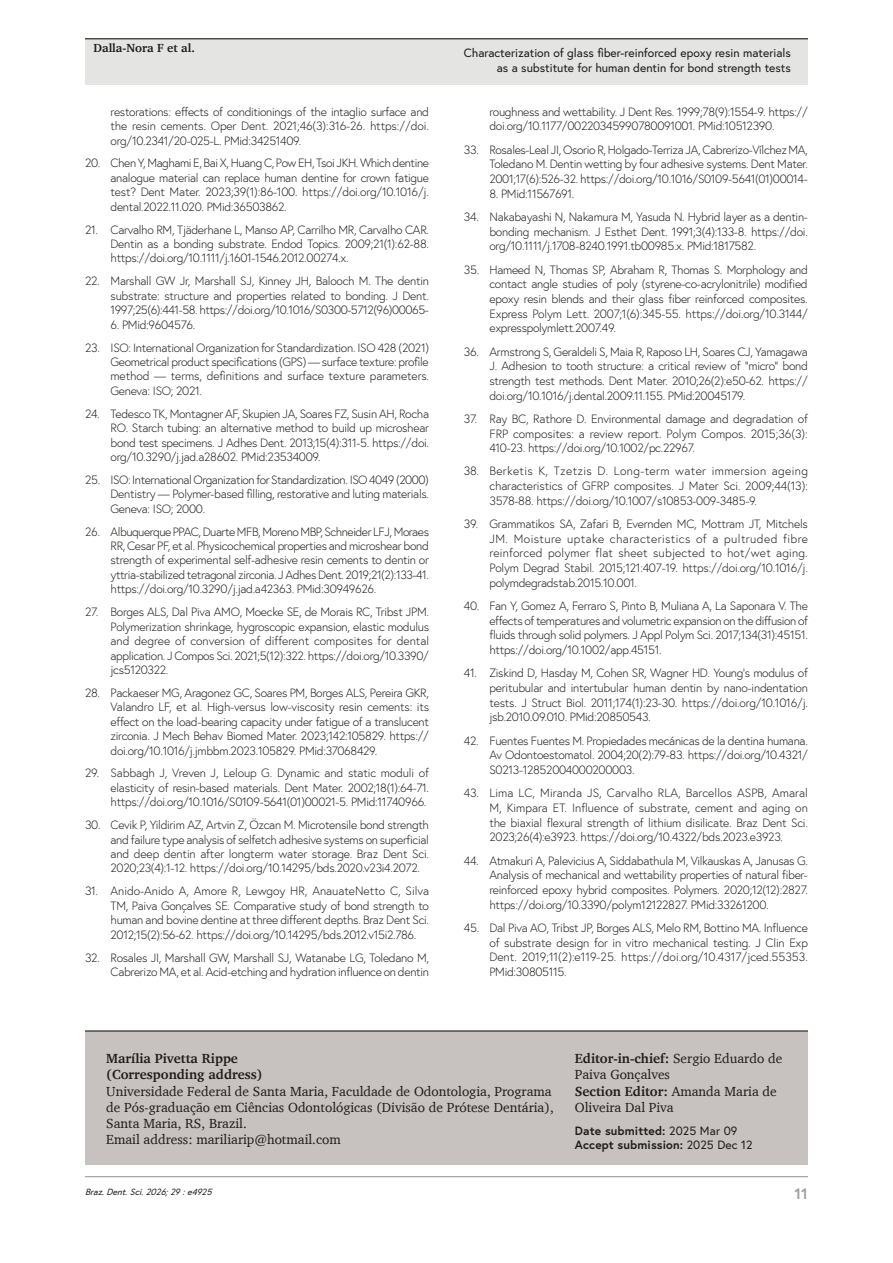
<style>
.page{position:relative;width:893px;height:1263px;background:#fff}
.page>*{position:absolute;margin:0;border:0;box-sizing:border-box;transform-origin:0 0}
.t1{font:700 15px "Europa";color:#9d9d9d}
.Correspondence{font:13.5px/16.2px "Charter";color:#1d1d1b}
.fnEdited-by{font:13.5px/16.2px "Charter";color:#1d1d1b}
.Reference{font:300 12px/14.4px "Europa";letter-spacing:-.025em;color:#1d1d1b;text-align:justify}
.t2{font:12px/14.4px "Europa";color:#1d1d1b;text-align:right}
.History{font:700 12px/14.4px "Europa";letter-spacing:.01em;color:#1d1d1b}
.t3{font:700 12px "Charter";color:#1d1d1b}
.t4{font:italic 9px "Europa";color:#1d1d1b}
.s1{font-weight:700}
.s2{font-weight:400}
</style>
<div class="page">
<hr style="left:85px;top:1176px;width:723px;height:1px;background:#9d9d9d">
<div style="left:85px;top:39px;width:723px;height:46px;background:#e4e4e3"></div>
<hr style="left:85px;top:38px;width:723px;height:1px;background:#1d1d1b">
<div style="left:85px;top:1031px;width:723px;height:134px;background:#c7c1c0"></div>
<hr style="left:85px;top:1030px;width:723px;height:1px;background:#1d1d1b">
<p class="t3" style="left:94px;top:41px;width:103px">Dalla-Nora F et al.</p>
<p class="Reference" style="left:111px;top:104px;width:320px">restorations: effects of conditionings of the intaglio surface and the resin cements. Oper Dent. 2021;46(3):316-26. https://doi. org/10.2341/20-025-L. PMid:34251409.</p>
<p class="Reference" style="left:111px;top:156px;width:320px;text-indent:-26px">20. Chen Y, Maghami E, Bai X, Huang C, Pow EH, Tsoi JKH. Which dentine analogue material can replace human dentine for crown fatigue test? Dent Mater. 2023;39(1):86-100. https://doi.org/10.1016/j. dental.2022.11.020. PMid:36503862.</p>
<p class="Reference" style="left:111px;top:222px;width:320px;text-indent:-26px">21. Carvalho RM, Tjäderhane L, Manso AP, Carrilho MR, Carvalho CAR.<br>Dentin as a bonding substrate. Endod Topics. 2009;21(1):62-88. https://doi.org/10.1111/j.1601-1546.2012.00274.x.</p>
<p class="Reference" style="left:111px;top:274px;width:320px;text-indent:-26px">22. Marshall GW Jr, Marshall SJ, Kinney JH, Balooch M. The dentin substrate: structure and properties related to bonding. J Dent.<br>1997;25(6):441-58. https://doi.org/10.1016/S0300-5712(96)00065-</p>
<p class="Reference" style="left:111px;top:317px;width:86px">6. PMid:9604576.</p>
<p class="Reference" style="left:111px;top:340px;width:320px;text-indent:-26px">23. ISO: International Organization for Standardization. ISO 428 (2021)<br>Geometrical product specifications (GPS) — surface texture: profile method — terms, definitions and surface texture parameters.<br>Geneva: ISO; 2021.</p>
<p class="Reference" style="left:111px;top:406px;width:320px;text-indent:-26px">24. Tedesco TK, Montagner AF, Skupien JA, Soares FZ, Susin AH, Rocha RO. Starch tubing: an alternative method to build up microshear bond test specimens. J Adhes Dent. 2013;15(4):311-5. https://doi. org/10.3290/j.jad.a28602. PMid:23534009.</p>
<p class="Reference" style="left:111px;top:472px;width:320px;text-indent:-26px">25. ISO: International Organization for Standardization. ISO 4049 (2000)<br>Dentistry — Polymer-based filling, restorative and luting materials.<br>Geneva: ISO; 2000.</p>
<p class="Reference" style="left:111px;top:524px;width:320px;text-indent:-26px">26. Albuquerque PPAC, Duarte MFB, Moreno MBP, Schneider LFJ, Moraes RR, Cesar PF, et al. Physicochemical properties and microshear bond strength of experimental self-adhesive resin cements to dentin or yttria-stabilized tetragonal zirconia. J Adhes Dent. 2019;21(2):133-41. https://doi.org/10.3290/j.jad.a42363. PMid:30949626.</p>
<p class="Reference" style="left:111px;top:605px;width:320px;text-indent:-26px">27. Borges ALS, Dal Piva AMO, Moecke SE, de Morais RC, Tribst JPM.<br>Polymerization shrinkage, hygroscopic expansion, elastic modulus and degree of conversion of different composites for dental application. J Compos Sci. 2021;5(12):322. https://doi.org/10.3390/ jcs5120322.</p>
<p class="Reference" style="left:111px;top:685px;width:320px;text-indent:-26px">28. Packaeser MG, Aragonez GC, Soares PM, Borges ALS, Pereira GKR, Valandro LF, et al. High-versus low-viscosity resin cements: its effect on the load-bearing capacity under fatigue of a translucent zirconia. J Mech Behav Biomed Mater. 2023;142:105829. https:// doi.org/10.1016/j.jmbbm.2023.105829. PMid:37068429.</p>
<p class="Reference" style="left:111px;top:766px;width:320px;text-indent:-26px">29. Sabbagh J, Vreven J, Leloup G. Dynamic and static moduli of elasticity of resin-based materials. Dent Mater. 2002;18(1):64-71. https://doi.org/10.1016/S0109-5641(01)00021-5. PMid:11740966.</p>
<p class="Reference" style="left:111px;top:818px;width:320px;text-indent:-26px">30. Cevik P, Yildirim AZ, Artvin Z, Özcan M. Microtensile bond strength and failure type analysis of selfetch adhesive systems on superficial and deep dentin after longterm water storage. Braz Dent Sci.<br>2020;23(4):1-12. https://doi.org/10.14295/bds.2020.v23i4.2072.</p>
<p class="Reference" style="left:111px;top:884px;width:320px;text-indent:-26px">31. Anido-Anido A, Amore R, Lewgoy HR, AnauateNetto C, Silva TM, Paiva Gonçalves SE. Comparative study of bond strength to human and bovine dentine at three different depths. Braz Dent Sci.<br>2012;15(2):56-62. https://doi.org/10.14295/bds.2012.v15i2.786.</p>
<p class="Reference" style="left:85px;top:950px;width:346px;text-align:right">32. Rosales JI, Marshall GW, Marshall SJ, Watanabe LG, Toledano M,<br>Cabrerizo MA, et al. Acid-etching and hydration influence on dentin</p>
<p class="t2" style="left:464px;top:46px;width:328px">Characterization of glass fiber-reinforced epoxy resin materials as a substitute for human dentin for bond strength tests</p>
<p class="Reference" style="left:489px;top:104px;width:320px">roughness and wettability. J Dent Res. 1999;78(9):1554-9. https:// doi.org/10.1177/00220345990780091001. PMid:10512390.</p>
<p class="Reference" style="left:489px;top:142px;width:320px;text-indent:-26px">33. Rosales-Leal JI, Osorio R, Holgado-Terriza JA, Cabrerizo-Vílchez MA, Toledano M. Dentin wetting by four adhesive systems. Dent Mater.<br>2001;17(6):526-32. https://doi.org/10.1016/S0109-5641(01)00014-</p>
<p class="Reference" style="left:489px;top:186px;width:87px">8. PMid:11567691.</p>
<p class="Reference" style="left:489px;top:209px;width:320px;text-indent:-26px">34. Nakabayashi N, Nakamura M, Yasuda N. Hybrid layer as a dentin&shy;bonding mechanism. J Esthet Dent. 1991;3(4):133-8. https://doi. org/10.1111/j.1708-8240.1991.tb00985.x. PMid:1817582.</p>
<p class="Reference" style="left:489px;top:262px;width:320px;text-indent:-26px">35. Hameed N, Thomas SP, Abraham R, Thomas S. Morphology and contact angle studies of poly (styrene-co-acrylonitrile) modified epoxy resin blends and their glass fiber reinforced composites.<br>Express Polym Lett. 2007;1(6):345-55. https://doi.org/10.3144/ expresspolymlett.2007.49.</p>
<p class="Reference" style="left:489px;top:344px;width:320px;text-indent:-26px">36. Armstrong S, Geraldeli S, Maia R, Raposo LH, Soares CJ, Yamagawa J. Adhesion to tooth structure: a critical review of “micro” bond strength test methods. Dent Mater. 2010;26(2):e50-62. https:// doi.org/10.1016/j.dental.2009.11.155. PMid:20045179.</p>
<p class="Reference" style="left:489px;top:411px;width:320px;text-indent:-26px">37. Ray BC, Rathore D. Environmental damage and degradation of FRP composites: a review report. Polym Compos. 2015;36(3):<br>410-23. https://doi.org/10.1002/pc.22967.</p>
<p class="Reference" style="left:489px;top:464px;width:320px;text-indent:-26px">38. Berketis K, Tzetzis D. Long-term water immersion ageing characteristics of GFRP composites. J Mater Sci. 2009;44(13):<br>3578-88. https://doi.org/10.1007/s10853-009-3485-9.</p>
<p class="Reference" style="left:489px;top:516px;width:320px;text-indent:-26px">39. Grammatikos SA, Zafari B, Evernden MC, Mottram JT, Mitchels JM. Moisture uptake characteristics of a pultruded fibre reinforced polymer flat sheet subjected to hot/wet aging.<br>Polym Degrad Stabil. 2015;121:407-19. https://doi.org/10.1016/j. polymdegradstab.2015.10.001.</p>
<p class="Reference" style="left:489px;top:598px;width:320px;text-indent:-26px">40. Fan Y, Gomez A, Ferraro S, Pinto B, Muliana A, La Saponara V. The effects of temperatures and volumetric expansion on the diffusion of fluids through solid polymers. J Appl Polym Sci. 2017;134(31):45151. https://doi.org/10.1002/app.45151.</p>
<p class="Reference" style="left:489px;top:666px;width:320px;text-indent:-26px">41. Ziskind D, Hasday M, Cohen SR, Wagner HD. Young’s modulus of peritubular and intertubular human dentin by nano-indentation tests. J Struct Biol. 2011;174(1):23-30. https://doi.org/10.1016/j. jsb.2010.09.010. PMid:20850543.</p>
<p class="Reference" style="left:489px;top:733px;width:320px;text-indent:-26px">42. Fuentes Fuentes M. Propiedades mecánicas de la dentina humana.<br>Av Odontoestomatol. 2004;20(2):79-83. https://doi.org/10.4321/ S0213-12852004000200003.</p>
<p class="Reference" style="left:489px;top:785px;width:320px;text-indent:-26px">43. Lima LC, Miranda JS, Carvalho RLA, Barcellos ASPB, Amaral M, Kimpara ET. Influence of substrate, cement and aging on the biaxial flexural strength of lithium disilicate. Braz Dent Sci.<br>2023;26(4):e3923. https://doi.org/10.4322/bds.2023.e3923.</p>
<p class="Reference" style="left:489px;top:853px;width:320px;text-indent:-26px">44. Atmakuri A, Palevicius A, Siddabathula M, Vilkauskas A, Janusas G.<br>Analysis of mechanical and wettability properties of natural fiber&shy;reinforced epoxy hybrid composites. Polymers. 2020;12(12):2827. https://doi.org/10.3390/polym12122827. PMid:33261200.</p>
<p class="Reference" style="left:489px;top:920px;width:320px;text-indent:-26px">45. Dal Piva AO, Tribst JP, Borges ALS, Melo RM, Bottino MA. Influence of substrate design for in vitro mechanical testing. J Clin Exp Dent. 2019;11(2):e119-25. https://doi.org/10.4317/jced.55353.<br>PMid:30805115.</p>
<p class="Correspondence" style="left:106px;top:1050px;width:449px"><span class="s1">Marília Pivetta Rippe<br>(Corresponding address)<br></span>Universidade Federal de Santa Maria, Faculdade de Odontologia, Programa de Pós-graduação em Ciências Odontológicas (Divisão de Prótese Dentária), Santa Maria, RS, Brazil.<br>Email address: mariliarip@hotmail.com</p>
<p class="fnEdited-by" style="left:575px;top:1050px;width:209px"><span class="s1">Editor-in-chief:</span> Sergio Eduardo de<br>Paiva Gonçalves</p>
<p class="fnEdited-by" style="left:575px;top:1082px;width:203px"><span class="s1">Section Editor:</span> Amanda Maria de<br>Oliveira Dal Piva</p>
<p class="History" style="left:575px;top:1123px;width:179px">Date submitted: <span class="s2">2025 Mar 09<br></span>Accept submission: <span class="s2">2025 Dec 12</span></p>
<p class="t4" style="left:85px;top:1185px;width:131px">Braz.Dent.Sci.2026;29:e4925</p>
<p class="t1" style="left:795px;top:1184px;width:15px">11</p>
</div>
